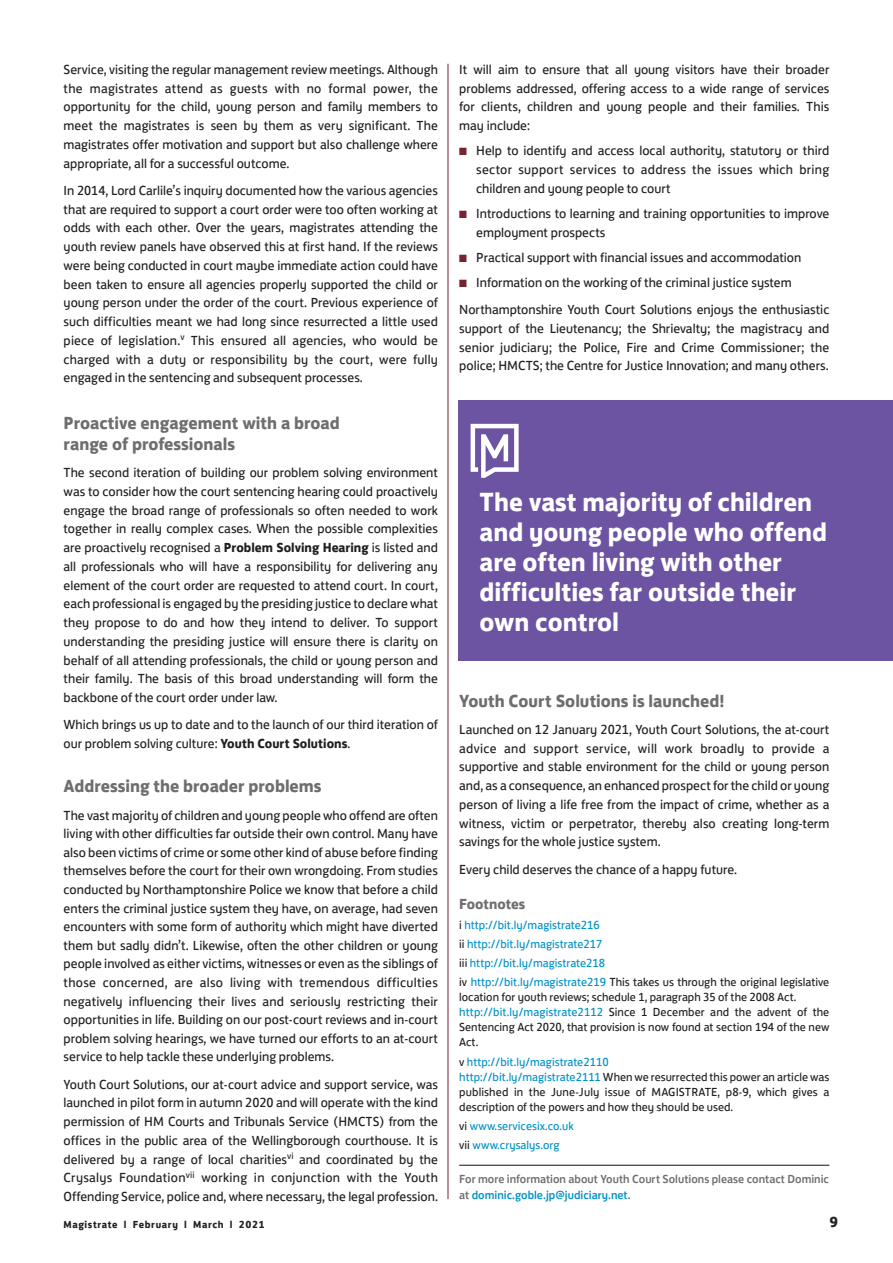
<style>
.page{position:relative;width:893px;height:1263px;background:#fff}
.page>*{position:absolute;margin:0;border:0;box-sizing:border-box;transform-origin:0 0}
.t1{font:700 27px/30px "FS Jack";color:#fff}
.t2{font:700 18px/21px "FS Jack";color:#6d6e70}
.t3{font:700 15px "FS Jack";letter-spacing:-.005em;color:#6d6e70}
.t4{font:700 15px "FS Jack";color:#231f20}
.t5{font:13.5px/18.8px "FS Jack";color:#231f20;text-align:justify}
.t6{font:12px/15px "FS Jack";color:#231f20}
.t7{font:12px/19.2px "FS Jack";color:#0092c8}
.t8{font:500 12px/16.5px "FS Jack";color:#6d6e70}
.t9{font:700 10.5px "FS Jack";letter-spacing:.055em;color:#231f20}
.s1{font-weight:700}
.s2{color:#772332}
.s3{color:#231f20}
.s4{color:#0092c8}
</style>
<div class="page">
<hr style="left:447px;top:64px;width:1px;height:1135px;background:#772332">
<hr style="left:459px;top:1165px;width:370px;height:1px;background:#071122">
<div style="left:458px;top:400px;width:434px;height:260px;background:#6c54a3"></div>
<svg style="left:470px;top:424px;width:48px;height:54px"></svg>
<p class="t5" style="left:64px;top:61px;width:376px">Service, visiting the regular management review meetings. Although the magistrates attend as guests with no formal power, the opportunity for the child, young person and family members to meet the magistrates is seen by them as very significant. The magistrates offer motivation and support but also challenge where appropriate, all for a successful outcome.</p>
<p class="t5" style="left:64px;top:182px;width:376px">In 2014, Lord Carlile’s inquiry documented how the various agencies that are required to support a court order were too often working at odds with each other. Over the years, magistrates attending the youth review panels have observed this at first hand. If the reviews were being conducted in court maybe immediate action could have been taken to ensure all agencies properly supported the child or young person under the order of the court. Previous experience of such difficulties meant we had long since resurrected a little used piece of legislation.<sup>v</sup> This ensured all agencies, who would be charged with a duty or responsibility by the court, were fully engaged in the sentencing and subsequent processes.</p>
<h2 class="t2" style="left:64px;top:414px;width:277px">Proactive engagement with a broad range of professionals</h2>
<p class="t5" style="left:64px;top:465px;width:376px">The second iteration of building our problem solving environment was to consider how the court sentencing hearing could proactively engage the broad range of professionals so often needed to work together in really complex cases. When the possible complexities are proactively recognised a <span class="s1">Problem Solving Hearing</span> is listed and all professionals who will have a responsibility for delivering any element of the court order are requested to attend court. In court, each professional is engaged by the presiding justice to declare what they propose to do and how they intend to deliver. To support understanding the presiding justice will ensure there is clarity on behalf of all attending professionals, the child or young person and their family. The basis of this broad understanding will form the backbone of the court order under law.</p>
<p class="t5" style="left:64px;top:717px;width:376px">Which brings us up to date and to the launch of our third iteration of our problem solving culture: <span class="s1">Youth Court Solutions</span>.</p>
<h2 class="t2" style="left:64px;top:778px;width:259px">Addressing the broader problems</h2>
<p class="t5" style="left:64px;top:807px;width:376px">The vast majority of children and young people who offend are often living with other difficulties far outside their own control. Many have also been victims of crime or some other kind of abuse before finding themselves before the court for their own wrongdoing. From studies conducted by Northamptonshire Police we know that before a child enters the criminal justice system they have, on average, had seven encounters with some form of authority which might have diverted them but sadly didn’t. Likewise, often the other children or young people involved as either victims, witnesses or even as the siblings of those concerned, are also living with tremendous difficulties negatively influencing their lives and seriously restricting their opportunities in life. Building on our post-court reviews and in-court problem solving hearings, we have turned our efforts to an at-court service to help tackle these underlying problems.</p>
<p class="t5" style="left:64px;top:1076px;width:376px">Youth Court Solutions, our at-court advice and support service, was launched in pilot form in autumn 2020 and will operate with the kind permission of HM Courts and Tribunals Service (HMCTS) from the offices in the public area of the Wellingborough courthouse. It is delivered by a range of local charities<sup>vi</sup> and coordinated by the Crysalys Foundation<sup>vii</sup> working in conjunction with the Youth Offending Service, police and, where necessary, the legal profession.</p>
<p class="t5" style="left:459px;top:61px;width:371px">It will aim to ensure that all young visitors have their broader problems addressed, offering access to a wide range of services for clients, children and young people and their families. This may include:</p>
<p class="t5" style="left:476px;top:143px;width:354px;text-indent:-17px"><span class="s2">■</span> Help to identify and access local authority, statutory or third sector support services to address the issues which bring children and young people to court</p>
<p class="t5" style="left:476px;top:205px;width:354px;text-indent:-17px"><span class="s2">■</span> Introductions to learning and training opportunities to improve employment prospects</p>
<p class="t5" style="left:459px;top:249px;width:343px"><span class="s2">■</span> Practical support with financial issues and accommodation</p>
<p class="t5" style="left:459px;top:270px;width:371px;line-height:27.3px"><span class="s2">■</span> Information on the working of the criminal justice system<br>Northamptonshire Youth Court Solutions enjoys the enthusiastic</p>
<p class="t5" style="left:459px;top:320px;width:371px">support of the Lieutenancy; the Shrievalty; the magistracy and senior judiciary; the Police, Fire and Crime Commissioner; the police; HMCTS; the Centre for Justice Innovation; and many others.</p>
<h1 class="t1" style="left:479px;top:489px;width:349px">The vast majority of children and young people who offend are often living with other difficulties far outside their own control</h1>
<h2 class="t2" style="left:459px;top:692px;width:267px">Youth Court Solutions is launched!</h2>
<p class="t5" style="left:459px;top:721px;width:371px">Launched on 12 January 2021, Youth Court Solutions, the at-court advice and support service, will work broadly to provide a supportive and stable environment for the child or young person and, as a consequence, an enhanced prospect for the child or young person of living a life free from the impact of crime, whether as a witness, victim or perpetrator, thereby also creating long-term savings for the whole justice system.</p>
<p class="t5" style="left:459px;top:861px;width:279px">Every child deserves the chance of a happy future.</p>
<p class="t3" style="left:459px;top:899px;width:67px">Footnotes</p>
<p class="t7" style="left:459px;top:916px;width:371px"><span class="s3">i</span> http://bit.ly/magistrate216<br><span class="s3">ii</span> http://bit.ly/magistrate217<br><span class="s3">iii</span> http://bit.ly/magistrate218<br><span class="s3">iv</span> http://bit.ly/magistrate219 <span class="s3">This takes us through the original legislative</span></p>
<p class="t6" style="left:459px;top:991px;width:371px">location for youth reviews; schedule 1, paragraph 35 of the 2008 Act. <span class="s4">http://bit.ly/magistrate2112</span> Since 1 December and the advent of the Sentencing Act 2020, that provision is now found at section 194 of the new Act.</p>
<p class="t6" style="left:459px;top:1055px;width:371px">v <span class="s4">http://bit.ly/magistrate2110<br>http://bit.ly/magistrate2111</span> When we resurrected this power an article was published in the June-July issue of MAGISTRATE, p8-9, which gives a description of the powers and how they should be used.</p>
<p class="t7" style="left:459px;top:1117px;width:116px"><span class="s3">vi</span> www.servicesix.co.uk <span class="s3">vii</span> www.crysalys.org</p>
<p class="t8" style="left:459px;top:1172px;width:371px">For more information about Youth Court Solutions please contact Dominic at <span class="s4">dominic.goble.jp@judiciary.net</span>.</p>
<p class="t9" style="left:64px;top:1221px;width:203px">Magistrate l February l March l 2021</p>
<p class="t4" style="left:829px;top:1217px;width:10px">9</p>
</div>
